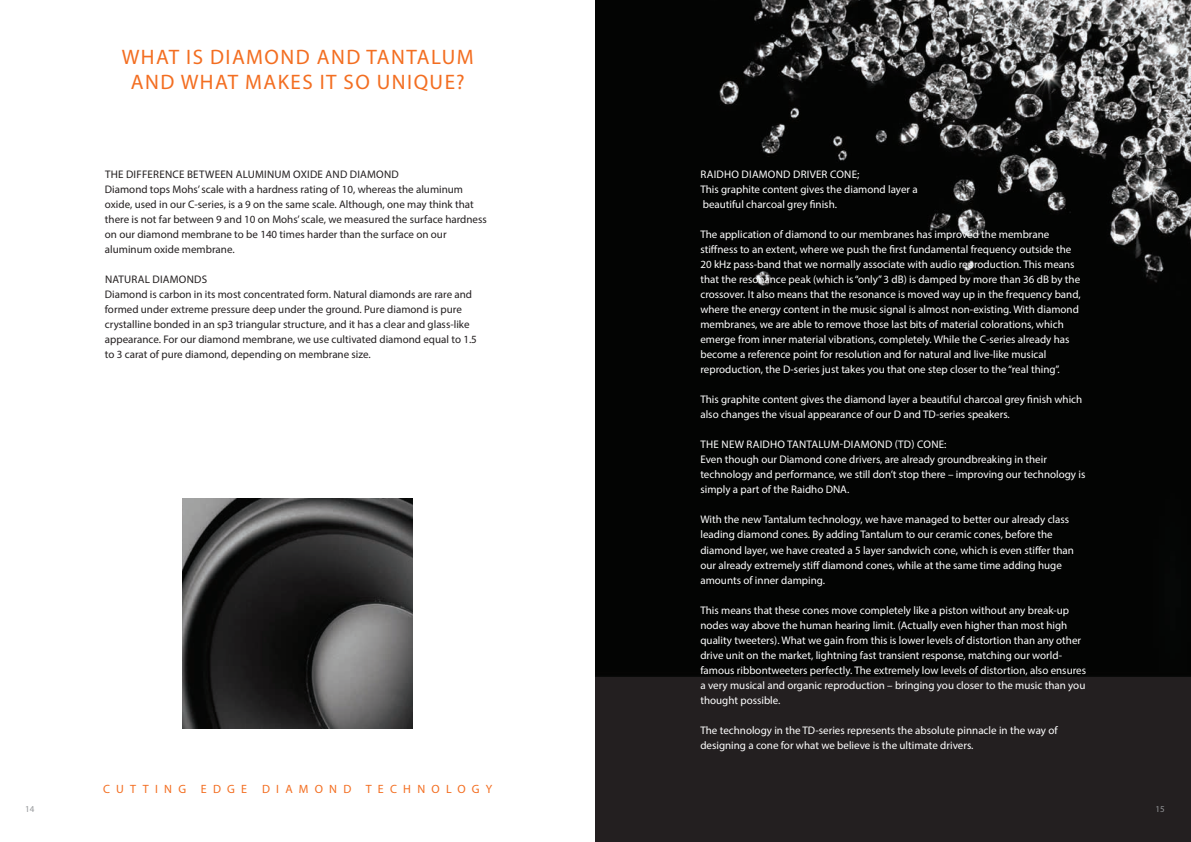
<style>
.page{position:relative;width:1191px;height:842px;background:#fff}
.page>*{position:absolute;margin:0;border:0;box-sizing:border-box;transform-origin:0 0}
.t1{font:21px/25px "Myriad Pro";letter-spacing:.07em;color:#f36e21;text-align:center}
.t2{font:12px "Myriad Pro";letter-spacing:.52em;color:#f36e21}
.t3{font:11px/15px "Myriad Pro";color:#fff}
.t4{font:11px/15px "Myriad Pro";color:#231f20}
.t5{font:9px "Myriad Pro";color:#939598}
</style>
<div class="page">
<img style="left:183px;top:499px;width:229px;height:230px">
<div style="left:595px;top:0;width:596px;height:842px;background:#231f20"></div>
<img style="left:595px;top:0;width:596px;height:676px">
<h1 class="t1" style="left:122px;top:44px;width:353px">WHAT IS DIAMOND AND TANTALUM<br>AND WHAT MAKES IT SO UNIQUE?</h1>
<p class="t4" style="left:105px;top:167px;width:383px">THE DIFFERENCE BETWEEN ALUMINUM OXIDE AND DIAMOND<br>Diamond tops Mohs’ scale with a hardness rating of 10, whereas the aluminum oxide, used in our C-series, is a 9 on the same scale. Although, one may think that there is not far between 9 and 10 on Mohs’ scale, we measured the surface hardness on our diamond membrane to be 140 times harder than the surface on our aluminum oxide membrane.</p>
<p class="t4" style="left:105px;top:272px;width:373px">NATURAL DIAMONDS<br>Diamond is carbon in its most concentrated form. Natural diamonds are rare and formed under extreme pressure deep under the ground. Pure diamond is pure crystalline bonded in an sp3 triangular structure, and it has a clear and glass-like appearance. For our diamond membrane, we use cultivated diamond equal to 1.5 to 3 carat of pure diamond, depending on membrane size.</p>
<p class="t5" style="left:25px;top:803px;width:11px">14</p>
<p class="t2" style="left:103px;top:782px;width:391px">CUTTING EDGE DIAMOND TECHNOLOGY</p>
<p class="t3" style="left:700px;top:167px;width:219px">RAIDHO DIAMOND DRIVER CONE;<br>This graphite content gives the diamond layer a beautiful charcoal grey finish.</p>
<p class="t3" style="left:700px;top:227px;width:382px">The application of diamond to our membranes has improved the membrane stiffness to an extent, where we push the first fundamental frequency outside the 20 kHz pass-band that we normally associate with audio reproduction. This means that the resonance peak (which is “only” 3 dB) is damped by more than 36 dB by the crossover. It also means that the resonance is moved way up in the frequency band, where the energy content in the music signal is almost non-existing. With diamond membranes, we are able to remove those last bits of material colorations, which emerge from inner material vibrations, completely. While the C-series already has become a reference point for resolution and for natural and live-like musical reproduction, the D-series just takes you that one step closer to the “real thing”.</p>
<p class="t3" style="left:700px;top:392px;width:383px">This graphite content gives the diamond layer a beautiful charcoal grey finish which also changes the visual appearance of our D and TD-series speakers.</p>
<p class="t3" style="left:700px;top:437px;width:386px">THE NEW RAIDHO TANTALUM-DIAMOND (TD) CONE:<br>Even though our Diamond cone drivers, are already groundbreaking in their technology and performance, we still don’t stop there – improving our technology is simply a part of the Raidho DNA.</p>
<p class="t3" style="left:700px;top:512px;width:375px">With the new Tantalum technology, we have managed to better our already class leading diamond cones. By adding Tantalum to our ceramic cones, before the diamond layer, we have created a 5 layer sandwich cone, which is even stiffer than our already extremely stiff diamond cones, while at the same time adding huge amounts of inner damping.</p>
<p class="t3" style="left:700px;top:602px;width:387px">This means that these cones move completely like a piston without any break-up nodes way above the human hearing limit. (Actually even higher than most high quality tweeters). What we gain from this is lower levels of distortion than any other drive unit on the market, lightning fast transient response, matching our world&shy;famous ribbontweeters perfectly. The extremely low levels of distortion, also ensures a very musical and organic reproduction – bringing you closer to the music than you thought possible.</p>
<p class="t3" style="left:700px;top:722px;width:359px">The technology in the TD-series represents the absolute pinnacle in the way of designing a cone for what we believe is the ultimate drivers.</p>
<p class="t5" style="left:1155px;top:803px;width:11px">15</p>
</div>
